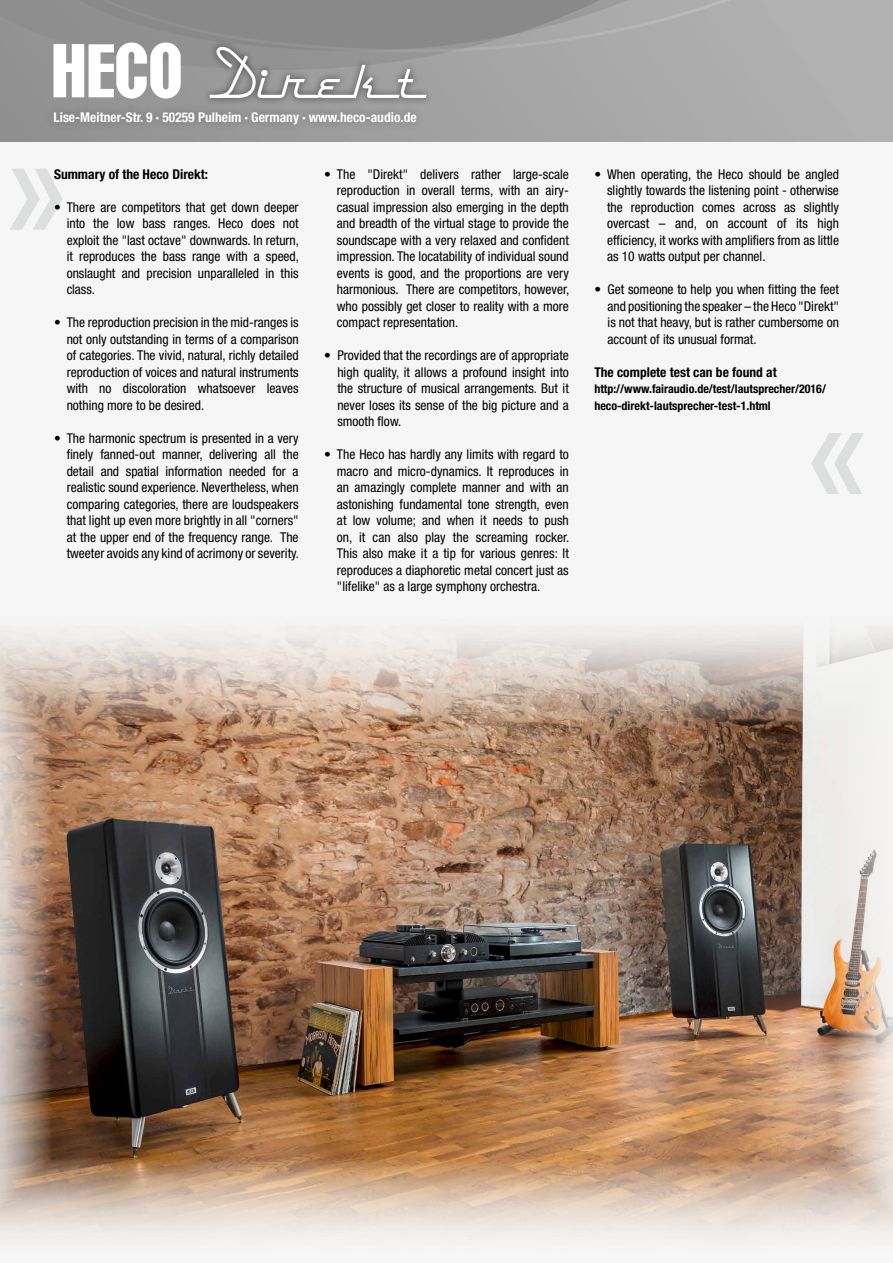
<style>
.page{position:relative;width:893px;height:1263px;background:#fff}
.page>*{position:absolute;margin:0;border:0;box-sizing:border-box;transform-origin:0 0}
.t1{font:condensed 13.5px/16.5px "Helvetica Neue LT Std";color:#000;text-align:justify}
.t2{font:700 condensed 13.5px "Helvetica Neue LT Std";color:#fff}
.t3{font:700 condensed 13.5px "Helvetica Neue LT Std";color:#000}
.t4{font:700 condensed 12px/16.5px "Helvetica Neue LT Std";color:#000}
</style>
<div class="page">
<svg style="left:0;top:0;width:893px;height:142px;background:#a0a0a0"></svg>
<div style="left:0;top:142px;width:893px;height:1121px;background:#f6f6f6"></div>
<div style="left:45px;top:103px;width:380px;height:30px;background:#939393"></div>
<svg style="left:54px;top:43px;width:127px;height:56px"></svg>
<img style="left:0;top:630px;width:893px;height:607px">
<svg style="left:10px;top:169px;width:53px;height:61px"></svg>
<svg style="left:811px;top:433px;width:53px;height:61px"></svg>
<div style="left:203px;top:40px;width:231px;height:66px;background:#000;opacity:.6"></div>
<svg style="left:210px;top:47px;width:217px;height:51px;background:#a0a0a0"></svg>
<p class="t2" style="left:54px;top:109px;width:365px">Lise-Meitner-Str. 9 · 50259 Pulheim · Germany · www.heco-audio.de</p>
<p class="t3" style="left:54px;top:166px;width:156px">Summary of the Heco Direkt:</p>
<p class="t1" style="left:67px;top:199px;width:234px;text-indent:-13px">• There are competitors that get down deeper into the low bass ranges. Heco does not exploit the "last octave" downwards. In return, it reproduces the bass range with a speed, onslaught and precision unparalleled in this class.</p>
<p class="t1" style="left:67px;top:314px;width:233px;text-indent:-13px">• The reproduction precision in the mid-ranges is not only outstanding in terms of a comparison of categories. The vivid, natural, richly detailed reproduction of voices and natural instruments with no discoloration whatsoever leaves nothing more to be desired.</p>
<p class="t1" style="left:67px;top:430px;width:234px;text-indent:-13px">• The harmonic spectrum is presented in a very finely fanned-out manner, delivering all the detail and spatial information needed for a realistic sound experience. Nevertheless, when comparing categories, there are loudspeakers that light up even more brightly in all "corners" at the upper end of the frequency range. The tweeter avoids any kind of acrimony or severity.</p>
<p class="t1" style="left:337px;top:166px;width:234px;text-indent:-13px">• The "Direkt" delivers rather large-scale reproduction in overall terms, with an airy&shy;casual impression also emerging in the depth and breadth of the virtual stage to provide the soundscape with a very relaxed and confident impression. The locatability of individual sound events is good, and the proportions are very harmonious. There are competitors, however, who possibly get closer to reality with a more compact representation.</p>
<p class="t1" style="left:337px;top:347px;width:233px;text-indent:-13px">• Provided that the recordings are of appropriate high quality, it allows a profound insight into the structure of musical arrangements. But it never loses its sense of the big picture and a smooth flow.</p>
<p class="t1" style="left:337px;top:446px;width:234px;text-indent:-13px">• The Heco has hardly any limits with regard to macro and micro-dynamics. It reproduces in an amazingly complete manner and with an astonishing fundamental tone strength, even at low volume; and when it needs to push on, it can also play the screaming rocker.<br>This also make it a tip for various genres: It reproduces a diaphoretic metal concert just as "lifelike" as a large symphony orchestra.</p>
<p class="t1" style="left:607px;top:166px;width:233px;text-indent:-13px">• When operating, the Heco should be angled slightly towards the listening point - otherwise the reproduction comes across as slightly overcast – and, on account of its high efficiency, it works with amplifiers from as little as 10 watts output per channel.</p>
<p class="t1" style="left:608px;top:281px;width:233px;text-indent:-13px">• Get someone to help you when fitting the feet and positioning the speaker – the Heco "Direkt" is not that heavy, but is rather cumbersome on account of its unusual format.</p>
<p class="t3" style="left:594px;top:364px;width:184px">The complete test can be found at</p>
<p class="t4" style="left:594px;top:381px;width:233px">http://www.fairaudio.de/test/lautsprecher/2016/ heco-direkt-lautsprecher-test-1.html</p>
</div>
